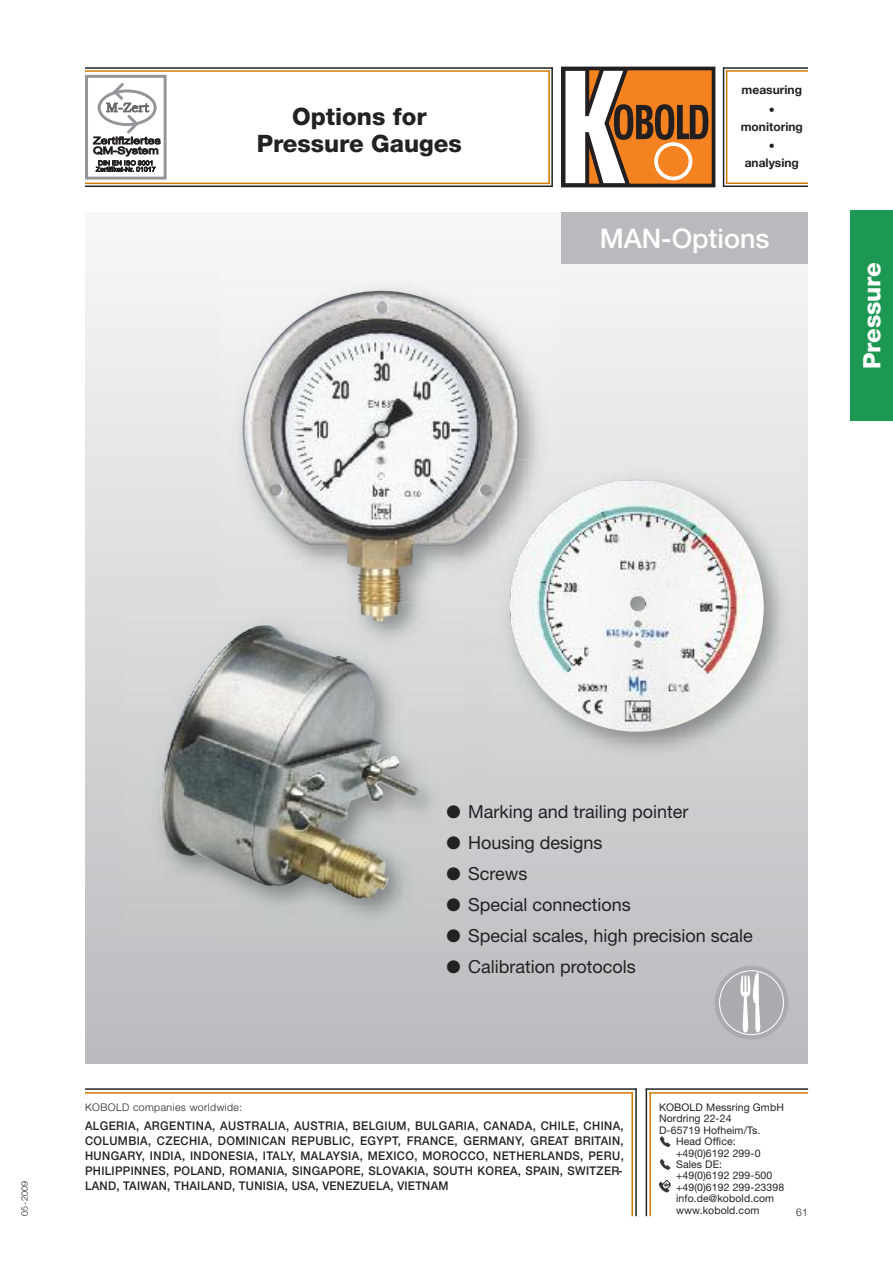
<style>
.page{position:relative;width:893px;height:1263px;background:#fff}
.page>*{position:absolute;margin:0;border:0;box-sizing:border-box;transform-origin:0 0}
.t1{font:500 27px "Helvetica Neue";color:#fff}
.t2{font:800 24px/27px "Helvetica Neue";color:#222225;text-align:center}
.t3{font:800 24px "Helvetica Neue";color:#fff}
.t4{font:18px "Helvetica Neue";color:#222225}
.t5{font:500 12px/15px "Helvetica Neue";letter-spacing:.025em;color:#222225;text-align:justify;scale:.94 1}
.t6{font:700 12px/20px "Helvetica Neue";color:#222225;text-align:center}
.t7{font:10.5px "Helvetica Neue";letter-spacing:.01em;color:#222225}
.t8{font:300 10.5px "Helvetica Neue";letter-spacing:.04em;color:#222225}
.t9{font:300 9px "Helvetica Neue";color:#222225}
</style>
<div class="page">
<hr style="left:85px;top:1088px;width:552px;height:2px;background:#222225">
<hr style="left:85px;top:1092px;width:548px;height:2px;background:#d47800">
<hr style="left:635px;top:1089px;width:2px;height:127px;background:#222225">
<hr style="left:631px;top:1092px;width:2px;height:124px;background:#d47800">
<hr style="left:646px;top:1088px;width:162px;height:2px;background:#222225">
<hr style="left:649px;top:1092px;width:159px;height:2px;background:#d47800">
<hr style="left:649px;top:1092px;width:2px;height:124px;background:#d47800">
<hr style="left:646px;top:1089px;width:1px;height:127px;background:#222225">
<div style="left:85px;top:213px;width:723px;height:850px;background:linear-gradient(to bottom,#f8f8f8,#b9bbbd)"></div>
<svg style="left:659px;top:1180px;width:11px;height:12px"></svg>
<svg style="left:660px;top:1159px;width:10px;height:10px"></svg>
<svg style="left:660px;top:1136px;width:10px;height:11px"></svg>
<hr style="left:85px;top:67px;width:468px;height:2px;background:#222225">
<hr style="left:85px;top:185px;width:468px;height:2px;background:#222225">
<hr style="left:85px;top:70px;width:465px;height:2px;background:#d47800">
<hr style="left:85px;top:183px;width:465px;height:1px;background:#d47800">
<svg style="left:561px;top:67px;width:150px;height:120px"></svg>
<div style="left:654px;top:142px;width:38px;height:38px;border:4px solid #fff;border-radius:50%"></div>
<hr style="left:551px;top:67px;width:2px;height:119px;background:#222225">
<hr style="left:548px;top:70px;width:2px;height:114px;background:#d47800">
<hr style="left:723px;top:185px;width:85px;height:2px;background:#222225">
<hr style="left:723px;top:67px;width:85px;height:2px;background:#222225">
<hr style="left:726px;top:182px;width:82px;height:2px;background:#d47800">
<hr style="left:726px;top:70px;width:82px;height:2px;background:#d47800">
<hr style="left:723px;top:67px;width:1px;height:120px;background:#222225">
<hr style="left:726px;top:70px;width:1px;height:114px;background:#d47800">
<div style="left:561px;top:213px;width:247px;height:51px;background:#b9babd"></div>
<div style="left:850px;top:210px;width:43px;height:211px;background:#1d9853"></div>
<div style="left:85px;top:75px;width:82px;height:105px;border:3px solid #939598"></div>
<svg style="left:93px;top:83px;width:68px;height:89px"></svg>
<img style="left:218px;top:264px;width:341px;height:399px">
<img style="left:242px;top:291px;width:277px;height:330px">
<img style="left:123px;top:602px;width:342px;height:341px">
<img style="left:359px;top:602px;width:41px;height:19px">
<img style="left:237px;top:625px;width:182px;height:219px">
<img style="left:490px;top:460px;width:310px;height:318px">
<img style="left:490px;top:460px;width:26px;height:54px">
<img style="left:632px;top:480px;width:60px;height:13px">
<svg style="left:714px;top:965px;width:75px;height:74px;background:#babbbd"></svg>
<h2 class="t2" style="left:257px;top:105px;width:207px">Options for<br>Pressure Gauges</h2>
<p class="t6" style="left:742px;top:80px;width:62px">measuring •</p>
<p class="t6" style="left:741px;top:116px;width:64px">monitoring •</p>
<p class="t6" style="left:745px;top:152px;width:56px">analysing</p>
<h1 class="t1" style="left:600px;top:229px;width:171px">MAN-Options</h1>
<h2 class="t3" style="left:863px;top:369px;width:109px;rotate:-90deg">Pressure</h2>
<p class="t9" style="left:21px;top:1216px;width:37px;rotate:-90deg">05-2009</p>
<h3 class="t4" style="left:447px;top:805px;width:243px">● Marking and trailing pointer</h3>
<h3 class="t4" style="left:447px;top:836px;width:157px">● Housing designs</h3>
<h3 class="t4" style="left:447px;top:867px;width:82px">● Screws</h3>
<h3 class="t4" style="left:447px;top:898px;width:186px">● Special connections</h3>
<h3 class="t4" style="left:447px;top:929px;width:308px">● Special scales, high precision scale</h3>
<h3 class="t4" style="left:447px;top:960px;width:191px">● Calibration protocols</h3>
<p class="t8" style="left:85px;top:1103px;width:159px">KOBOLD companies worldwide:</p>
<p class="t5" style="left:85px;top:1119px;width:575px">ALGERIA, ARGENTINA, AUSTRALIA, AUSTRIA, BELGIUM, BULGARIA, CANADA, CHILE, CHINA, COLUMBIA, CZECHIA, DOMINICAN REPUBLIC, EGYPT, FRANCE, GERMANY, GREAT BRITAIN, HUNGARY, INDIA, INDONESIA, ITALY, MALAYSIA, MEXICO, MOROCCO, NETHERLANDS, PERU, PHILIPPINNES, POLAND, ROMANIA, SINGAPORE, SLOVAKIA, SOUTH KOREA, SPAIN, SWITZER-LAND, TAIWAN, THAILAND, TUNISIA, USA, VENEZUELA, VIETNAM</p>
<p class="t7" style="left:659px;top:1103px;width:126px">KOBOLD Messring GmbH</p>
<p class="t7" style="left:659px;top:1115px;width:74px">Nordring 22-24</p>
<p class="t7" style="left:659px;top:1126px;width:103px">D-65719 Hofheim/Ts.</p>
<p class="t7" style="left:676px;top:1138px;width:61px">Head Office:</p>
<p class="t7" style="left:676px;top:1149px;width:86px">+49(0)6192 299-0</p>
<p class="t7" style="left:676px;top:1160px;width:48px">Sales DE:</p>
<p class="t7" style="left:676px;top:1172px;width:98px">+49(0)6192 299-500</p>
<p class="t7" style="left:676px;top:1183px;width:110px">+49(0)6192 299-23398</p>
<p class="t7" style="left:676px;top:1195px;width:100px">info.de@kobold.com</p>
<p class="t7" style="left:676px;top:1206px;width:85px">www.kobold.com</p>
<p class="t8" style="left:796px;top:1208px;width:13px">61</p>
</div>
